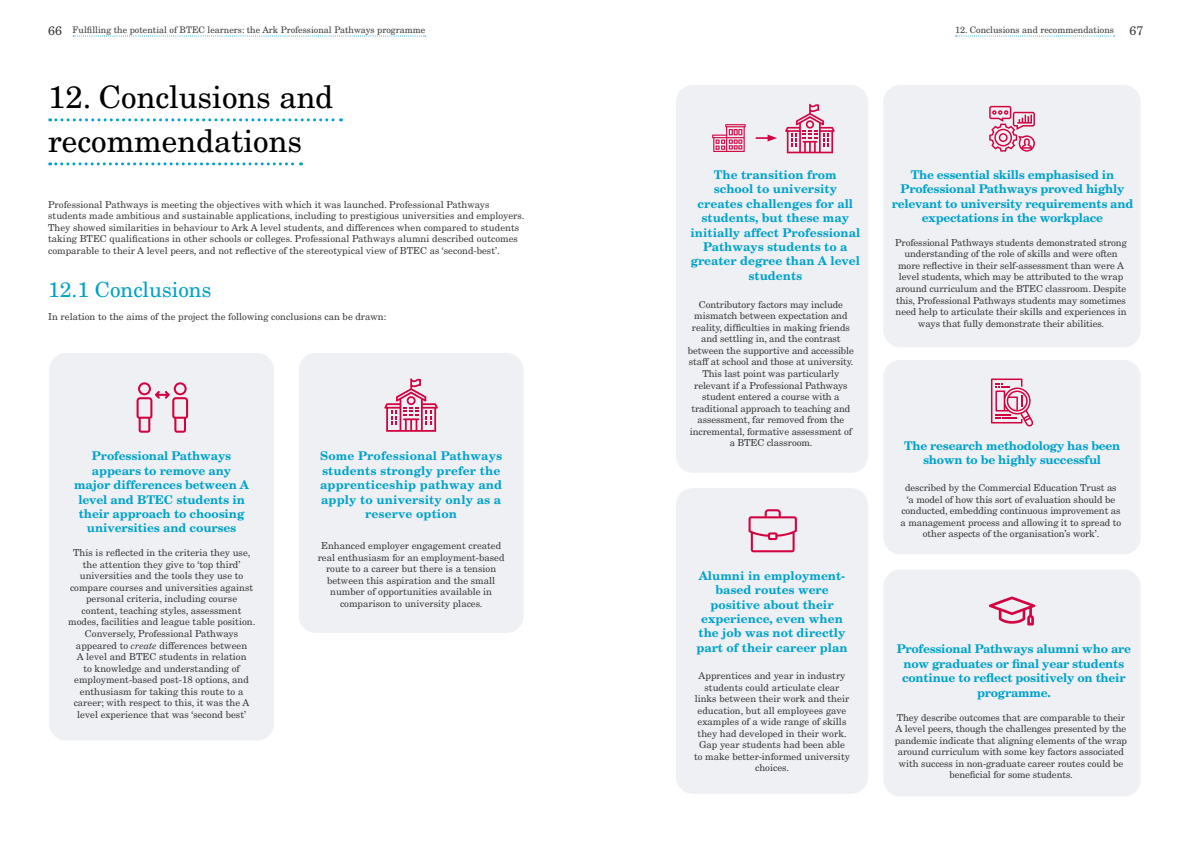
<style>
.page{position:relative;width:1191px;height:842px;background:#fff}
.page>*{position:absolute;margin:0;border:0;box-sizing:border-box;transform-origin:0 0}
.t1{font:31px/44px "New Century Schlbk LT Std";color:#000}
.t2{font:21px "New Century Schlbk LT Std";color:#00a2ca}
.t3{font:12.5px "New Century Schlbk LT Std";color:#3c3c3b}
.t4{font:700 12px/14.4px "New Century Schlbk LT Std";letter-spacing:-.01em;color:#00a2ca;text-align:center}
.t5{font:700 12px/14.4px "New Century Schlbk LT Std";letter-spacing:.01em;color:#00a2ca;text-align:center}
.t6{font:9.6px/11.5px "New Century Schlbk LT Std";color:#3c3c3b;text-align:center}
.t7{font:9px "New Century Schlbk LT Std";color:#3c3c3b}
.s1{font-size:12.5px}
.s2{font-style:italic}
</style>
<div class="page">
<svg style="left:73px;top:36px;width:353px;height:1px"></svg>
<div style="left:49px;top:353px;width:225px;height:388px;background:#eef0f3;border-radius:17px"></div>
<div style="left:299px;top:353px;width:224px;height:280px;background:#eef0f3;border-radius:17px"></div>
<div style="left:676px;top:85px;width:192px;height:388px;background:#eef0f3;border-radius:17px"></div>
<div style="left:883px;top:85px;width:257px;height:262px;background:#eef0f3;border-radius:17px"></div>
<div style="left:883px;top:360px;width:257px;height:194px;background:#eef0f3;border-radius:17px"></div>
<div style="left:883px;top:569px;width:257px;height:228px;background:#eef0f3;border-radius:17px"></div>
<div style="left:676px;top:488px;width:192px;height:306px;background:#eef0f3;border-radius:17px"></div>
<svg style="left:50px;top:118px;width:291px;height:3px"></svg>
<svg style="left:50px;top:162px;width:251px;height:3px"></svg>
<svg style="left:137px;top:382px;width:51px;height:51px"></svg>
<svg style="left:384px;top:378px;width:54px;height:54px"></svg>
<svg style="left:785px;top:104px;width:49px;height:49px"></svg>
<svg style="left:712px;top:124px;width:33px;height:28px"></svg>
<svg style="left:755px;top:135px;width:22px;height:6px"></svg>
<svg style="left:748px;top:509px;width:49px;height:43px"></svg>
<svg style="left:989px;top:106px;width:46px;height:46px"></svg>
<svg style="left:991px;top:378px;width:42px;height:48px"></svg>
<svg style="left:988px;top:596px;width:47px;height:29px"></svg>
<svg style="left:955px;top:36px;width:159px;height:1px"></svg>
<p class="t7" style="left:48px;top:24px;width:378px"><span class="s1">66</span> Fulfilling the potential of BTEC learners: the Ark Professional Pathways programme</p>
<h3 class="t3" style="left:1129px;top:23px;width:15px">67</h3>
<p class="t7" style="left:955px;top:24px;width:160px">12. Conclusions and recommendations</p>
<h1 class="t1" style="left:48px;top:75px;width:287px">12. Conclusions and recommendations</h1>
<p class="t6" style="left:48px;top:198px;width:477px;text-align:left">Professional Pathways is meeting the objectives with which it was launched. Professional Pathways students made ambitious and sustainable applications, including to prestigious universities and employers.<br>They showed similarities in behaviour to Ark A level students, and differences when compared to students taking BTEC qualifications in other schools or colleges. Professional Pathways alumni described outcomes comparable to their A level peers, and not reflective of the stereotypical view of BTEC as ‘second-best’.</p>
<h2 class="t2" style="left:48px;top:277px;width:165px">12.1 Conclusions</h2>
<p class="t6" style="left:48px;top:311px;width:340px">In relation to the aims of the project the following conclusions can be drawn:</p>
<p class="t4" style="left:74px;top:449px;width:176px">Professional Pathways appears to remove any major differences between A level and BTEC students in their approach to choosing universities and courses</p>
<p class="t5" style="left:320px;top:449px;width:183px">Some Professional Pathways students strongly prefer the apprenticeship pathway and apply to university only as a reserve option</p>
<p class="t6" style="left:68px;top:547px;width:189px">This is reflected in the criteria they use, the attention they give to ‘top third’ universities and the tools they use to compare courses and universities against personal criteria, including course content, teaching styles, assessment modes, facilities and league table position.<br>Conversely, Professional Pathways appeared to <span class="s2">create</span> differences between<br>A level and BTEC students in relation<br>to knowledge and understanding of employment-based post-18 options, and enthusiasm for taking this route to a career; with respect to this, it was the A level experience that was ‘second best’</p>
<p class="t6" style="left:318px;top:540px;width:188px">Enhanced employer engagement created real enthusiasm for an employment-based route to a career but there is a tension between this aspiration and the small number of opportunities available in comparison to university places.</p>
<p class="t4" style="left:690px;top:167px;width:171px">The transition from<br>school to university creates challenges for all students, but these may initially affect Professional<br>Pathways students to a greater degree than A level students</p>
<p class="t4" style="left:891px;top:167px;width:243px">The essential skills emphasised in Professional Pathways proved highly relevant to university requirements and expectations in the workplace</p>
<p class="t6" style="left:895px;top:237px;width:233px">Professional Pathways students demonstrated strong understanding of the role of skills and were often more reflective in their self-assessment than were A level students, which may be attributed to the wrap around curriculum and the BTEC classroom. Despite this, Professional Pathways students may sometimes need help to articulate their skills and experiences in ways that fully demonstrate their abilities.</p>
<p class="t6" style="left:688px;top:299px;width:167px">Contributory factors may include mismatch between expectation and reality, difficulties in making friends and settling in, and the contrast between the supportive and accessible staff at school and those at university.<br>This last point was particularly relevant if a Professional Pathways student entered a course with a traditional approach to teaching and assessment, far removed from the incremental, formative assessment of a BTEC classroom.</p>
<p class="t4" style="left:904px;top:438px;width:218px">The research methodology has been shown to be highly successful</p>
<p class="t4" style="left:696px;top:568px;width:153px">Alumni in employment&shy;based routes were positive about their experience, even when the job was not directly part of their career plan</p>
<p class="t6" style="left:694px;top:670px;width:157px">Apprentices and year in industry students could articulate clear links between their work and their education, but all employees gave examples of a wide range of skills they had developed in their work.<br>Gap year students had been able to make better-informed university choices.</p>
<p class="t6" style="left:900px;top:482px;width:222px">described by the Commercial Education Trust as ‘a model of how this sort of evaluation should be conducted, embedding continuous improvement as a management process and allowing it to spread to other aspects of the organisation’s work’.</p>
<p class="t4" style="left:896px;top:642px;width:236px">Professional Pathways alumni who are now graduates or final year students continue to reflect positively on their programme.</p>
<p class="t6" style="left:894px;top:712px;width:234px">They describe outcomes that are comparable to their A level peers, though the challenges presented by the pandemic indicate that aligning elements of the wrap around curriculum with some key factors associated with success in non-graduate career routes could be beneficial for some students.</p>
</div>
